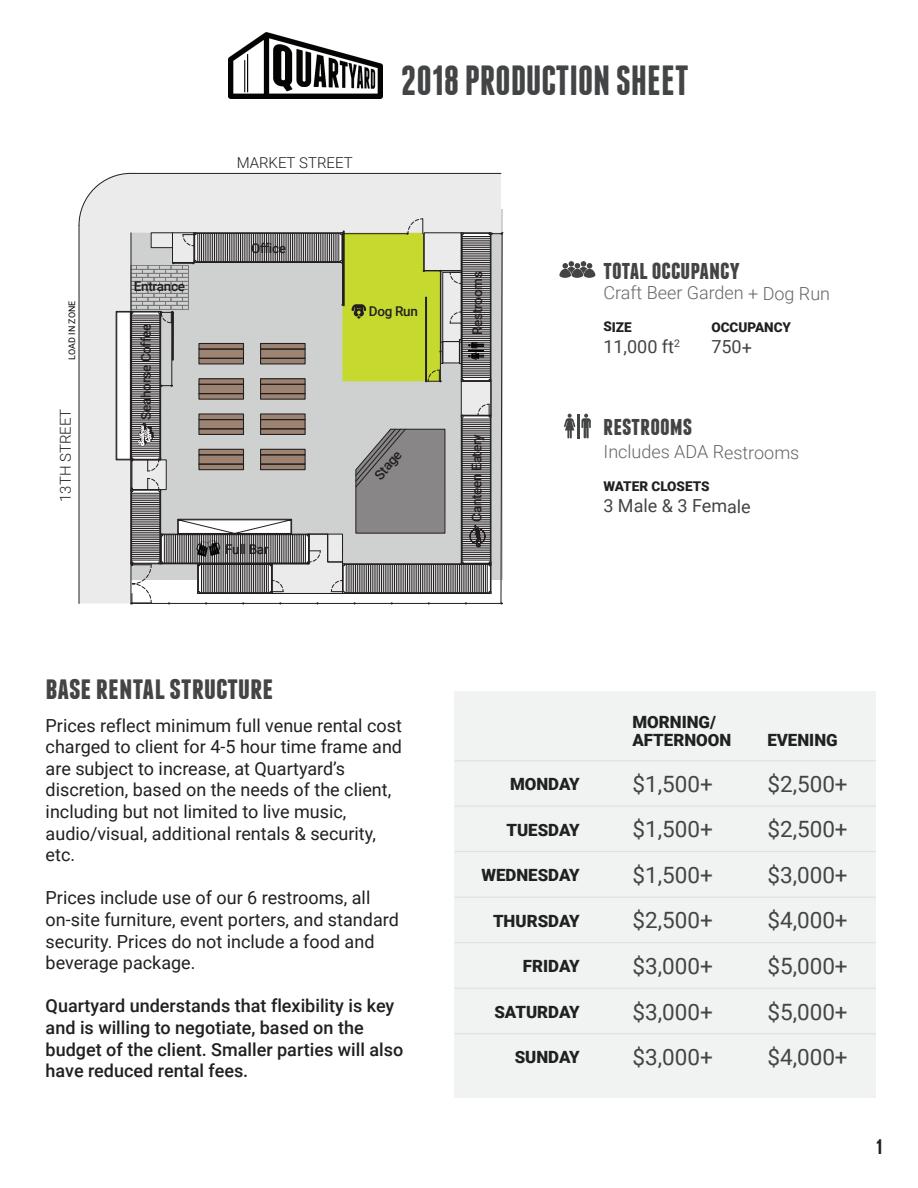
<style>
.page{position:relative;width:918px;height:1188px;background:#fff}
.page>*{position:absolute;margin:0;border:0;box-sizing:border-box;transform-origin:0 0}
.t1{font:700 42px "Franchise";color:#434445}
.t2{font:700 33px "Franchise";color:#434445}
.t3{font:700 27px "Franchise";color:#434445}
.t4{font:22.5px "Roboto";color:#434445}
.t5{font:700 21px "Franchise";color:#231f20}
.t6{font:18px/21.6px "Roboto";color:#1f2020}
.t7{font:500 18px/21.6px "Roboto";color:#1f2020}
.t8{font:300 18px "Roboto";letter-spacing:-.005em;color:#666}
.t9{font:18px "Roboto";letter-spacing:-.005em;color:#434445}
.t10{font:900 16.8px/18.8px "Roboto";color:#1f2020}
.t11{font:300 15px "Roboto";color:#231f20}
.t12{font:500 13.5px "Roboto";letter-spacing:-.025em;color:#231f20}
.t13{font:900 13.5px "Roboto";letter-spacing:-.005em;color:#1f2020}
.t14{font:9px "Roboto";color:#050504}
</style>
<div class="page">
<div style="left:454px;top:691px;width:422px;height:406px;background:#f1f3f3"></div>
<hr style="left:454px;top:760px;width:422px;height:1px;background:#ddd">
<hr style="left:454px;top:806px;width:422px;height:1px;background:#ddd">
<hr style="left:454px;top:851px;width:422px;height:1px;background:#ddd">
<hr style="left:454px;top:897px;width:422px;height:1px;background:#ddd">
<hr style="left:454px;top:942px;width:422px;height:1px;background:#ddd">
<hr style="left:454px;top:988px;width:422px;height:1px;background:#ddd">
<hr style="left:454px;top:1033px;width:422px;height:1px;background:#ddd">
<svg style="left:559px;top:261px;width:37px;height:17px"></svg>
<svg style="left:581px;top:414px;width:10px;height:25px"></svg>
<hr style="left:577px;top:414px;width:2px;height:24px;background:#434445">
<svg style="left:564px;top:414px;width:11px;height:24px"></svg>
<img style="left:229px;top:33px;width:153px;height:65px">
<svg style="left:79px;top:173px;width:424px;height:432px;background:#bdbeb1"></svg>
<p class="t14" style="left:66px;top:360px;width:61px;rotate:-90deg">LOAD IN ZONE</p>
<p class="t11" style="left:55px;top:502px;width:95px;rotate:-90deg">13TH STREET</p>
<p class="t12" style="left:134px;top:277px;width:53px">Entrance</p>
<p class="t12" style="left:137px;top:420px;width:98px;rotate:-90deg">Seahorse Coffee</p>
<p class="t11" style="left:237px;top:152px;width:117px">MARKET STREET</p>
<h1 class="t1" style="left:401px;top:61px;width:290px">2018 PRODUCTION SHEET</h1>
<p class="t12" style="left:251px;top:238px;width:36px">Office</p>
<p class="t12" style="left:225px;top:539px;width:45px">Full Bar</p>
<p class="t12" style="left:369px;top:302px;width:50px">Dog Run</p>
<p class="t12" style="left:370px;top:471px;width:35px;rotate:-49deg">Stage</p>
<p class="t12" style="left:468px;top:335px;width:65px;rotate:-90deg">Restrooms</p>
<p class="t12" style="left:467px;top:522px;width:89px;rotate:-90deg">Canteen Eatery</p>
<h3 class="t3" style="left:603px;top:257px;width:138px">total occupancy</h3>
<p class="t8" style="left:604px;top:280px;width:228px">Craft Beer Garden + Dog Run</p>
<p class="t13" style="left:603px;top:317px;width:30px">SIZE</p>
<p class="t13" style="left:711px;top:318px;width:81px">OCCUPANCY</p>
<p class="t9" style="left:603px;top:334px;width:78px">11,000 ft<sup>2</sup></p>
<p class="t9" style="left:711px;top:334px;width:42px">750+</p>
<h3 class="t3" style="left:603px;top:413px;width:90px">restrooms</h3>
<p class="t8" style="left:604px;top:439px;width:197px">Includes ADA Restrooms</p>
<p class="t13" style="left:603px;top:476px;width:108px">WATER CLOSETS</p>
<p class="t9" style="left:603px;top:493px;width:149px">3 Male &amp; 3 Female</p>
<h2 class="t2" style="left:46px;top:672px;width:229px">base rental structure</h2>
<p class="t6" style="left:46px;top:714px;width:358px">Prices reflect minimum full venue rental cost charged to client for 4-5 hour time frame and are subject to increase, at Quartyard’s discretion, based on the needs of the client, including but not limited to live music, audio/visual, additional rentals &amp; security, etc.</p>
<p class="t6" style="left:46px;top:886px;width:355px">Prices include use of our 6 restrooms, all on-site furniture, event porters, and standard security. Prices do not include a food and beverage package.</p>
<p class="t7" style="left:46px;top:994px;width:359px">Quartyard understands that flexibility is key and is willing to negotiate, based on the budget of the client. Smaller parties will also have reduced rental fees.</p>
<p class="t10" style="left:632px;top:712px;width:100px">MORNING/<br>AFTERNOON</p>
<p class="t10" style="left:767px;top:730px;width:72px">EVENING</p>
<p class="t10" style="left:510px;top:774px;width:71px">MONDAY</p>
<p class="t4" style="left:632px;top:768px;width:82px">$1,500+</p>
<p class="t4" style="left:767px;top:768px;width:82px">$2,500+</p>
<p class="t10" style="left:506px;top:820px;width:75px">TUESDAY</p>
<p class="t4" style="left:632px;top:814px;width:82px">$1,500+</p>
<p class="t4" style="left:767px;top:814px;width:82px">$2,500+</p>
<p class="t10" style="left:481px;top:865px;width:100px">WEDNESDAY</p>
<p class="t4" style="left:632px;top:859px;width:82px">$1,500+</p>
<p class="t4" style="left:767px;top:859px;width:82px">$3,000+</p>
<p class="t10" style="left:493px;top:911px;width:88px">THURSDAY</p>
<p class="t4" style="left:632px;top:905px;width:82px">$2,500+</p>
<p class="t4" style="left:767px;top:905px;width:82px">$4,000+</p>
<p class="t10" style="left:523px;top:956px;width:58px">FRIDAY</p>
<p class="t4" style="left:632px;top:950px;width:82px">$3,000+</p>
<p class="t4" style="left:767px;top:950px;width:82px">$5,000+</p>
<p class="t10" style="left:494px;top:1002px;width:87px">SATURDAY</p>
<p class="t4" style="left:632px;top:996px;width:82px">$3,000+</p>
<p class="t4" style="left:767px;top:996px;width:82px">$5,000+</p>
<p class="t10" style="left:515px;top:1047px;width:67px">SUNDAY</p>
<p class="t4" style="left:632px;top:1041px;width:82px">$3,000+</p>
<p class="t4" style="left:767px;top:1041px;width:82px">$4,000+</p>
<p class="t5" style="left:876px;top:1136px;width:7px">1</p>
</div>
